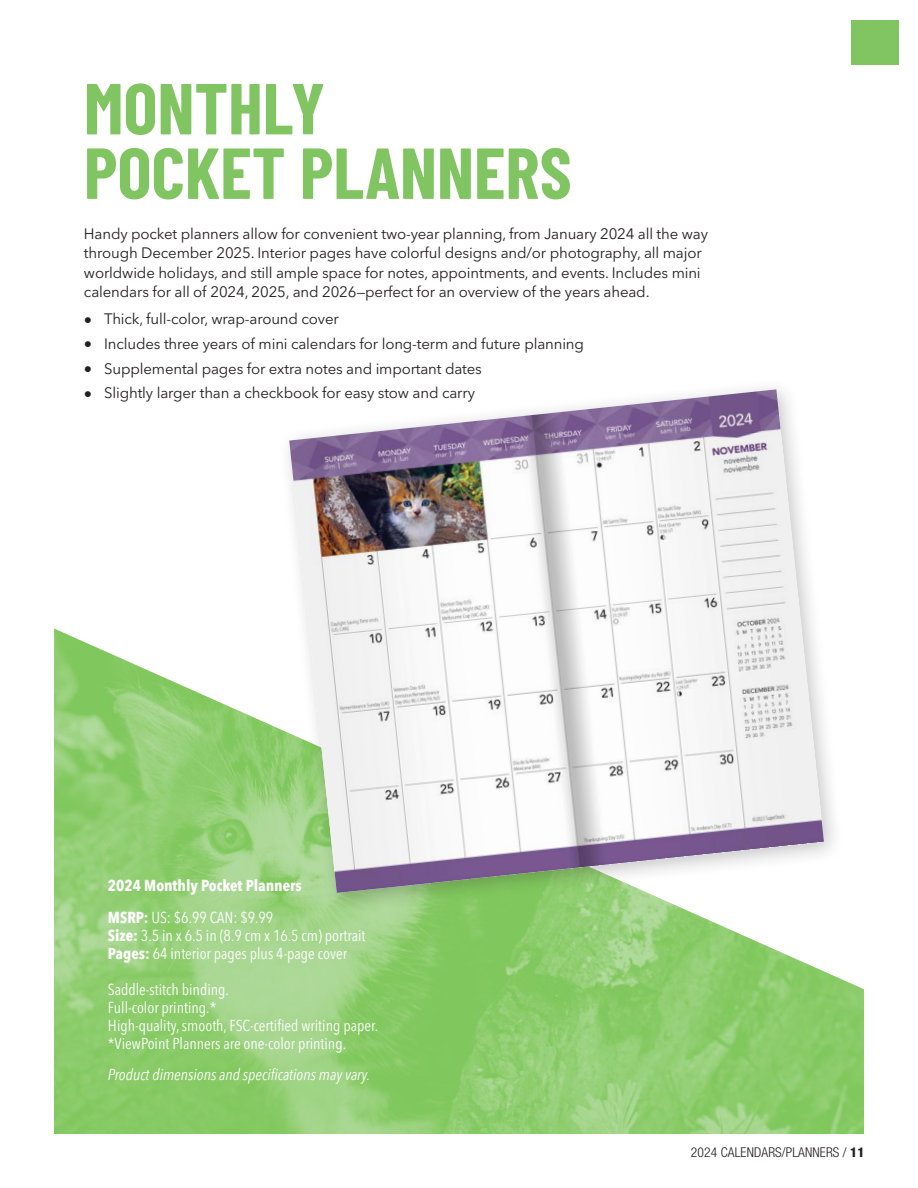
<style>
.page{position:relative;width:918px;height:1188px;background:#fff}
.page>*{position:absolute;margin:0;border:0;box-sizing:border-box;transform-origin:0 0}
.Opener_head{font:700 72px/64.5px "Barlow Condensed";color:#81c563}
.Opener_Sidebar_tx{font:15.75px "Avenir Next Condensed";color:#fff}
.Opener_Sidebar_discl{font:italic 15.75px "Avenir Next Condensed";color:#fff}
.Opener_Sidebar_head{font:700 15.75px "Avenir Next Condensed";color:#fff}
.Opener_tx{font:15px/19.5px "Avenir Next";letter-spacing:-.01em;color:#231f20}
.t1{font:300 condensed 13.5px "Helvetica Neue LT Std";letter-spacing:.01em;color:#231f20}
.s1{font-family:"Helvetica Neue LT Std";font-weight:300;font-size:16.5px}
.s2{font-weight:700}
.s3{font-weight:800}
</style>
<div class="page">
<img style="left:54px;top:629px;width:810px;height:505px">
<div style="left:278px;top:378px;width:567px;height:536px;background:#231f20;opacity:.25"></div>
<img style="left:289px;top:389px;width:535px;height:504px">
<div style="left:851px;top:21px;width:48px;height:44px;background:#81c563"></div>
<p class="Opener_head" style="left:84px;top:72px;width:489px">MONTHLY<br>POCKET PLANNERS</p>
<p class="Opener_tx" style="left:84px;top:223px;width:626px">Handy pocket planners allow for convenient two-year planning, from January 2024 all the way through December 2025. Interior pages have colorful designs and/or photography, all major worldwide holidays, and still ample space for notes, appointments, and events. Includes mini calendars for all of 2024, 2025, and 2026—perfect for an overview of the years ahead.</p>
<p class="Opener_tx" style="left:84px;top:309px;width:256px"><span class="s1">•</span> Thick, full-color, wrap-around cover</p>
<p class="Opener_tx" style="left:84px;top:333px;width:501px"><span class="s1">•</span> Includes three years of mini calendars for long-term and future planning</p>
<p class="Opener_tx" style="left:84px;top:358px;width:399px"><span class="s1">•</span> Supplemental pages for extra notes and important dates</p>
<p class="Opener_tx" style="left:84px;top:383px;width:393px"><span class="s1">•</span> Slightly larger than a checkbook for easy stow and carry</p>
<p class="Opener_Sidebar_head" style="left:108px;top:876px;width:195px">2024 Monthly Pocket Planners</p>
<p class="Opener_Sidebar_tx" style="left:108px;top:904px;width:167px"><span class="s2">MSRP:</span> US: $6.99 CAN: $9.99</p>
<p class="Opener_Sidebar_tx" style="left:108px;top:922px;width:259px"><span class="s2">Size:</span> 3.5 in x 6.5 in (8.9 cm x 16.5 cm) portrait</p>
<p class="Opener_Sidebar_tx" style="left:108px;top:940px;width:241px"><span class="s2">Pages:</span> 64 interior pages plus 4-page cover</p>
<p class="Opener_Sidebar_tx" style="left:108px;top:976px;width:122px">Saddle-stitch binding.</p>
<p class="Opener_Sidebar_tx" style="left:108px;top:994px;width:110px">Full-color printing.*</p>
<p class="Opener_Sidebar_tx" style="left:108px;top:1012px;width:272px">High-quality, smooth, FSC-certified writing paper.</p>
<p class="Opener_Sidebar_tx" style="left:108px;top:1030px;width:240px">*ViewPoint Planners are one-color printing.</p>
<p class="Opener_Sidebar_discl" style="left:108px;top:1065px;width:264px">Product dimensions and specifications may vary.</p>
<p class="t1" style="left:691px;top:1144px;width:175px">2024 CALENDARS/PLANNERS / <span class="s3">11</span></p>
</div>
